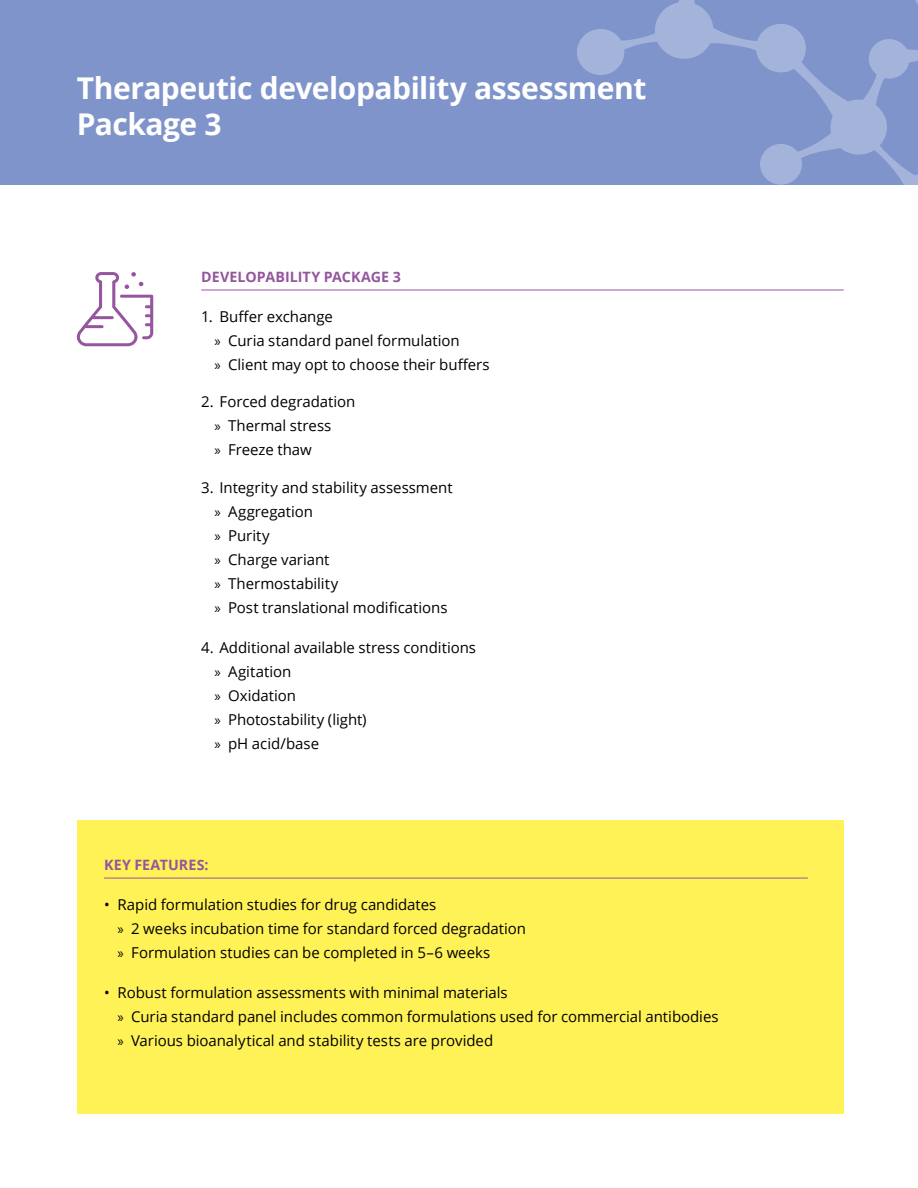
<style>
.page{position:relative;width:918px;height:1188px;background:#fff}
.page>*{position:absolute;margin:0;border:0;box-sizing:border-box;transform-origin:0 0}
.t1{font:700 30px/36px "Open Sans";letter-spacing:-.015em;color:#fff}
.t2{font:15px/24px "Open Sans";letter-spacing:-.005em;color:#000}
.t3{font:700 14.25px "Open Sans";letter-spacing:.005em;color:#95559f}
.s1{font-family:"Myriad Pro"}
</style>
<div class="page">
<div style="left:77px;top:820px;width:767px;height:293px;background:#fff257"></div>
<div style="left:0;top:0;width:918px;height:185px;background:#7e94cb"></div>
<svg style="left:577px;top:0;width:341px;height:185px"></svg>
<hr style="left:201px;top:290px;width:643px;height:1px;background:#95559f">
<hr style="left:104px;top:878px;width:704px;height:1px;background:#95559f">
<svg style="left:77px;top:272px;width:76px;height:74px"></svg>
<h1 class="t1" style="left:77px;top:70px;width:571px">Therapeutic developability assessment<br>Package 3</h1>
<p class="t3" style="left:201px;top:266px;width:201px">DEVELOPABILITY PACKAGE 3</p>
<p class="t2" style="left:215px;top:304px;width:277px;text-indent:-14px">1. Buffer exchange<br><span class="s1">»</span> Curia standard panel formulation<br><span class="s1">»</span> Client may opt to choose their buffers</p>
<p class="t2" style="left:215px;top:389px;width:142px;text-indent:-14px">2. Forced degradation <span class="s1">»</span> Thermal stress<br><span class="s1">»</span> Freeze thaw</p>
<p class="t2" style="left:215px;top:475px;width:240px;text-indent:-14px">3. Integrity and stability assessment <span class="s1">»</span> Aggregation<br><span class="s1">»</span> Purity<br><span class="s1">»</span> Charge variant<br><span class="s1">»</span> Thermostability<br><span class="s1">»</span> Post translational modifications</p>
<p class="t2" style="left:215px;top:635px;width:263px;text-indent:-14px">4. Additional available stress conditions <span class="s1">»</span> Agitation<br><span class="s1">»</span> Oxidation<br><span class="s1">»</span> Photostability (light)<br><span class="s1">»</span> pH acid/base</p>
<p class="t3" style="left:104px;top:854px;width:106px">KEY FEATURES:</p>
<p class="t2" style="left:118px;top:892px;width:410px;text-indent:-14px">• Rapid formulation studies for drug candidates<br><span class="s1">»</span> 2 weeks incubation time for standard forced degradation <span class="s1">»</span> Formulation studies can be completed in 5–6 weeks</p>
<p class="t2" style="left:118px;top:980px;width:602px;text-indent:-14px">• Robust formulation assessments with minimal materials<br><span class="s1">»</span> Curia standard panel includes common formulations used for commercial antibodies <span class="s1">»</span> Various bioanalytical and stability tests are provided</p>
</div>
